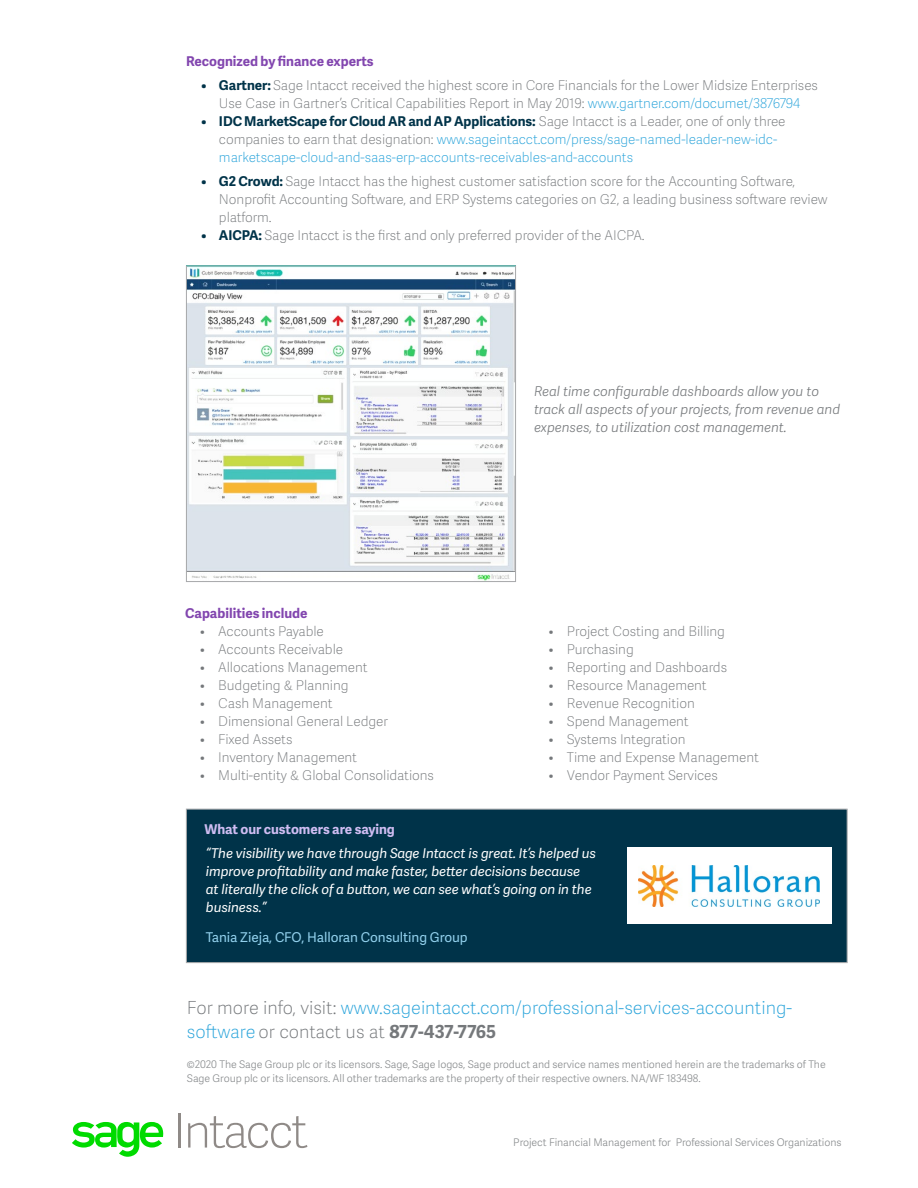
<style>
.page{position:relative;width:918px;height:1188px;background:#fff}
.page>*{position:absolute;margin:0;border:0;box-sizing:border-box;transform-origin:0 0}
.t1{font:18px/24px "Adelle Sans SAGE Th";color:#28a3da}
.t2{font:13.5px/18px "Adelle Sans SAGE Th";letter-spacing:-.005em;color:#75787b;text-align:center}
.t3{font:italic 13.5px/18px "Adelle Sans SAGE";letter-spacing:-.005em;color:#fff}
.t4{font:13.5px/18px "Adelle Sans SAGE Th";letter-spacing:-.005em;color:#28a3da}
.t5{font:italic 13.5px/18px "Adelle Sans SAGE Lt";color:#75787b}
.t6{font:700 13.5px "Adelle Sans SAGE";letter-spacing:-.005em;color:#003349}
.t7{font:700 13.5px "Adelle Sans SAGE";color:#8246af}
.t8{font:13.5px "Adelle Sans SAGE";letter-spacing:-.005em;color:#92d0ec}
.t9{font:700 13.5px "Adelle Sans SAGE";color:#cfbdf2}
.t10{font:10.5px/13.5px "Adelle Sans SAGE Lt";letter-spacing:-.005em;color:#888b8d}
.s1{font-family:"Adelle Sans SAGE";font-weight:700;color:#003349}
.s2{color:#28a3da}
.s3{font-family:"Adelle Sans SAGE Th";font-weight:400;color:#75787b}
.s4{color:#75787b}
.s5{font-family:"Adelle Sans SAGE";font-weight:700;color:#75787b}
</style>
<div class="page">
<svg style="left:72px;top:1122px;width:92px;height:35px"></svg>
<hr style="left:178px;top:1113px;width:3px;height:35px;background:#8f8a87">
<svg style="left:188px;top:1116px;width:120px;height:32px"></svg>
<div style="left:186px;top:809px;width:662px;height:154px;background:#003349;border:1px solid #a7a8aa"></div>
<div style="left:627px;top:847px;width:204px;height:77px;background:#fff"></div>
<img style="left:638px;top:866px;width:182px;height:41px">
<img style="left:188px;top:268px;width:326px;height:312px">
<div style="left:186px;top:266px;width:330px;height:316px;border:1px solid #a7a8aa"></div>
<p class="t7" style="left:186px;top:51px;width:189px">Recognized by finance experts</p>
<p class="t2" style="left:201px;top:76px;width:619px"><span class="s1">• Gartner:</span> Sage Intacct received the highest score in Core Financials for the Lower Midsize Enterprises<br>Use Case in Gartner’s Critical Capabilities Report in May 2019: <span class="s2">www.gartner.com/documet/3876794</span></p>
<p class="t6" style="left:201px;top:111px;width:586px">• IDC MarketScape for Cloud AR and AP Applications: <span class="s3">Sage Intacct is a Leader, one of only three</span></p>
<p class="t4" style="left:219px;top:130px;width:560px"><span class="s4">companies to earn that designation:</span> www.sageintacct.com/press/sage-named-leader-new-idc&shy;marketscape-cloud-and-saas-erp-accounts-receivables-and-accounts</p>
<p class="t2" style="left:219px;top:172px;width:610px;text-align:left;text-indent:-18px"><span class="s1">• G2 Crowd:</span> Sage Intacct has the highest customer satisfaction score for the Accounting Software,<br>Nonprofit Accounting Software, and ERP Systems categories on G2, a leading business software review platform.</p>
<p class="t2" style="left:201px;top:226px;width:445px"><span class="s1">• AICPA:</span> Sage Intacct is the first and only preferred provider of the AICPA.</p>
<p class="t7" style="left:185px;top:603px;width:124px">Capabilities include</p>
<p class="t2" style="left:200px;top:622px;width:125px">• Accounts Payable</p>
<p class="t2" style="left:200px;top:640px;width:144px">• Accounts Receivable</p>
<p class="t2" style="left:200px;top:658px;width:169px">• Allocations Management</p>
<p class="t2" style="left:200px;top:676px;width:150px">• Budgeting &amp; Planning</p>
<p class="t2" style="left:200px;top:694px;width:134px">• Cash Management</p>
<p class="t2" style="left:200px;top:712px;width:189px">• Dimensional General Ledger</p>
<p class="t2" style="left:200px;top:730px;width:94px">• Fixed Assets</p>
<p class="t2" style="left:200px;top:748px;width:158px">• Inventory Management</p>
<p class="t2" style="left:200px;top:766px;width:235px">• Multi-entity &amp; Global Consolidations</p>
<p class="t9" style="left:204px;top:819px;width:192px">What our customers are saying</p>
<p class="t5" style="left:534px;top:382px;width:308px">Real time configurable dashboards allow you to track all aspects of your projects, from revenue and expenses, to utilization cost management.</p>
<p class="t2" style="left:549px;top:622px;width:178px">• Project Costing and Billing</p>
<p class="t2" style="left:549px;top:640px;width:86px">• Purchasing</p>
<p class="t2" style="left:549px;top:658px;width:180px">• Reporting and Dashboards</p>
<p class="t2" style="left:549px;top:676px;width:159px">• Resource Management</p>
<p class="t2" style="left:549px;top:694px;width:147px">• Revenue Recognition</p>
<p class="t2" style="left:549px;top:712px;width:141px">• Spend Management</p>
<p class="t2" style="left:549px;top:730px;width:138px">• Systems Integration</p>
<p class="t2" style="left:549px;top:748px;width:212px">• Time and Expense Management</p>
<p class="t2" style="left:549px;top:766px;width:170px">• Vendor Payment Services</p>
<p class="t3" style="left:206px;top:844px;width:392px">“The visibility we have through Sage Intacct is great. It’s helped us improve profitability and make faster, better decisions because at literally the click of a button, we can see what’s going on in the business.”</p>
<p class="t8" style="left:206px;top:928px;width:263px">Tania Zieja, CFO, Halloran Consulting Group</p>
<h1 class="t1" style="left:187px;top:995px;width:607px"><span class="s4">For more info, visit:</span> www.sageintacct.com/professional-services-accounting&shy;software <span class="s4">or contact us at</span> <span class="s5">877-437-7765</span></h1>
<p class="t10" style="left:187px;top:1057px;width:640px">©2020 The Sage Group plc or its licensors. Sage, Sage logos, Sage product and service names mentioned herein are the trademarks of The<br>Sage Group plc or its licensors. All other trademarks are the property of their respective owners. NA/WF 183498.</p>
<p class="t10" style="left:513px;top:1135px;width:330px">Project Financial Management for Professional Services Organizations</p>
</div>
